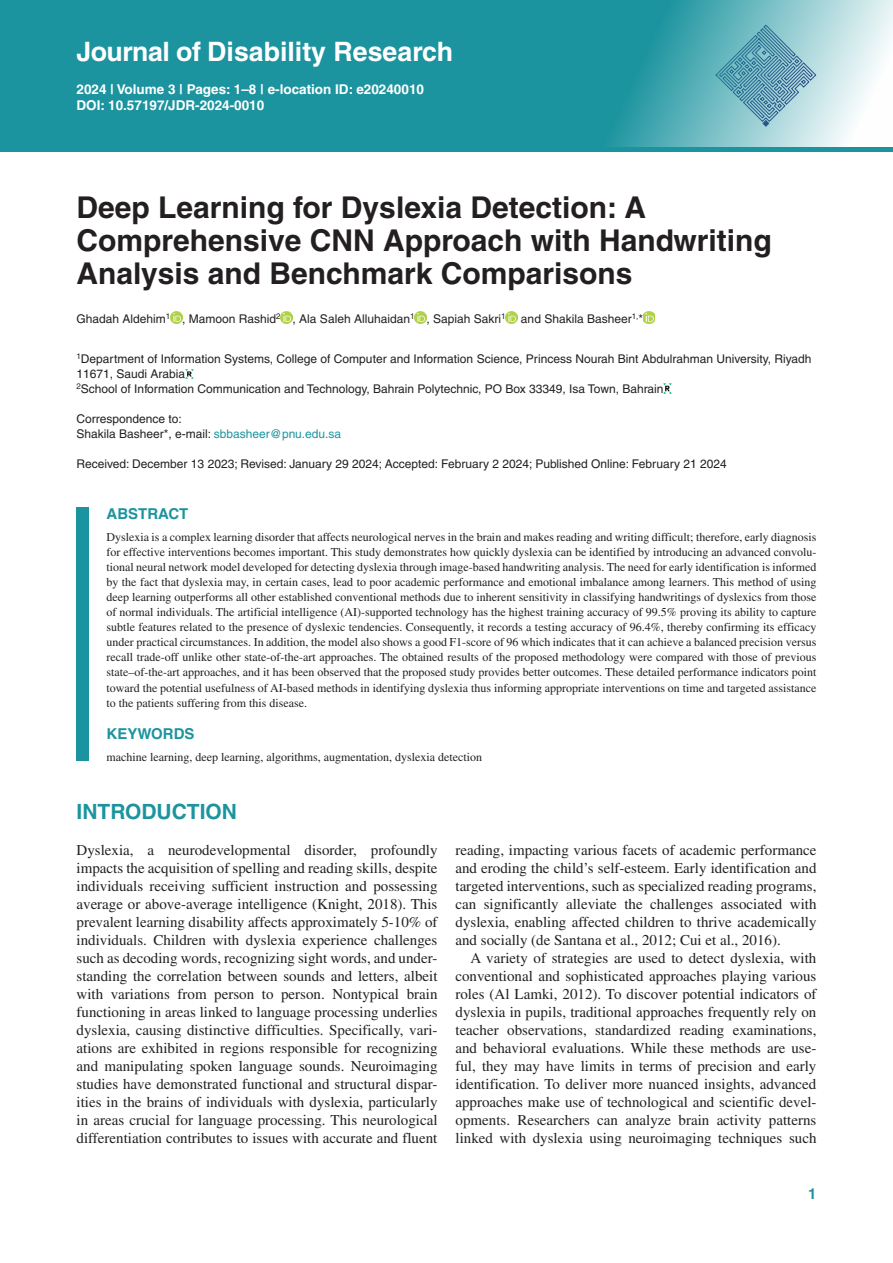
<style>
.page{position:relative;width:893px;height:1263px;background:#fff}
.page>*{position:absolute;margin:0;border:0;box-sizing:border-box;transform-origin:0 0}
.Article_Title{font:700 30px/33px "Helvetica";color:#231f20}
.t1{font:700 26.7px "Helvetica";color:#fff}
.Heading1_Intro{font:700 21px "Helvetica";color:#1c949f}
.Body{font:15px/18px "Times";color:#231f20;text-align:justify}
.BodyInd{font:15px/18px "Times";color:#231f20;text-align:justify}
.abstracthead{font:700 15px "Helvetica";color:#1c949f}
.keywordshead{font:700 15px "Helvetica";color:#1c949f}
.VersoRH{font:700 15px "Helvetica";color:#1c949f}
.t2{font:700 13.5px/16.5px "Helvetica";color:#fff}
.abstracttext{font:12px/15px "Times";color:#231f20;text-align:justify}
.aff1st{font:12px/15px "Helvetica";color:#231f20}
.history{font:12px "Helvetica";color:#231f20}
.aff2{font:12px "Helvetica";color:#231f20}
.Author_Name{font:12px "Helvetica";color:#231f20}
.keywordstext{font:12px "Times";color:#231f20}
.corresauthoraff{font:12px/15px "Helvetica";color:#231f20}
.s1{color:#1c949f}
</style>
<div class="page">
<svg style="left:0;top:0;width:893px;height:147px;background:#3ba2ac"></svg>
<div style="left:0;top:147px;width:893px;height:5px;background:#1c949f"></div>
<svg style="left:170px;top:311px;width:12px;height:12px"></svg>
<svg style="left:281px;top:311px;width:12px;height:12px"></svg>
<svg style="left:414px;top:311px;width:12px;height:12px"></svg>
<svg style="left:506px;top:311px;width:12px;height:12px"></svg>
<svg style="left:643px;top:311px;width:12px;height:12px"></svg>
<svg style="left:185px;top:369px;width:8px;height:10px"></svg>
<svg style="left:664px;top:383px;width:7px;height:10px"></svg>
<div style="left:76px;top:507px;width:12px;height:254px;background:#1c949f"></div>
<h2 class="t1" style="left:76px;top:35px;width:378px">Journal of Disability Research</h2>
<p class="t2" style="left:76px;top:80px;width:349px">2024 | Volume 3 | Pages: 1–8 | e-location ID: e20240010<br>DOI: 10.57197/JDR-2024-0010</p>
<p class="Article_Title" style="left:76px;top:191px;width:697px">Deep Learning for Dyslexia Detection: A<br>Comprehensive CNN Approach with Handwriting<br>Analysis and Benchmark Comparisons</p>
<p class="Author_Name" style="left:76px;top:312px;width:431px">Ghadah Aldehim<sup>1</sup> , Mamoon Rashid<sup>2</sup> , Ala Saleh Alluhaidan<sup>1</sup> , Sapiah Sakri<sup>1</sup></p>
<p class="Author_Name" style="left:521px;top:312px;width:124px">and Shakila Basheer<sup>1,</sup>*</p>
<p class="aff1st" style="left:76px;top:351px;width:736px"><sup>1</sup>Department of Information Systems, College of Computer and Information Science, Princess Nourah Bint Abdulrahman University, Riyadh<br>11671, Saudi Arabia</p>
<p class="aff2" style="left:76px;top:382px;width:589px"><sup>2</sup>School of Information Communication and Technology, Bahrain Polytechnic, PO Box 33349, Isa Town, Bahrain</p>
<p class="corresauthoraff" style="left:76px;top:411px;width:266px">Correspondence to:<br>Shakila Basheer*, e-mail: <span class="s1">sbbasheer@pnu.edu.sa</span></p>
<p class="history" style="left:76px;top:457px;width:652px">Received: December 13 2023; Revised: January 29 2024; Accepted: February 2 2024; Published Online: February 21 2024</p>
<p class="abstracthead" style="left:106px;top:504px;width:83px">ABSTRACT</p>
<p class="abstracttext" style="left:106px;top:530px;width:711px">Dyslexia is a complex learning disorder that affects neurological nerves in the brain and makes reading and writing difficult; therefore, early diagnosis for effective interventions becomes important. This study demonstrates how quickly dyslexia can be identified by introducing an advanced convolu&shy;tional neural network model developed for detecting dyslexia through image-based handwriting analysis. The need for early identification is informed by the fact that dyslexia may, in certain cases, lead to poor academic performance and emotional imbalance among learners. This method of using deep learning outperforms all other established conventional methods due to inherent sensitivity in classifying handwritings of dyslexics from those of normal individuals. The artificial intelligence (AI)-supported technology has the highest training accuracy of 99.5% proving its ability to capture subtle features related to the presence of dyslexic tendencies. Consequently, it records a testing accuracy of 96.4%, thereby confirming its efficacy under practical circumstances. In addition, the model also shows a good F1-score of 96 which indicates that it can achieve a balanced precision versus recall trade-off unlike other state-of-the-art approaches. The obtained results of the proposed methodology were compared with those of previous state–of-the-art approaches, and it has been observed that the proposed study provides better outcomes. These detailed performance indicators point toward the potential usefulness of AI-based methods in identifying dyslexia thus informing appropriate interventions on time and targeted assistance to the patients suffering from this disease.</p>
<p class="keywordshead" style="left:106px;top:724px;width:90px">KEYWORDS</p>
<p class="keywordstext" style="left:106px;top:750px;width:377px">machine learning, deep learning, algorithms, augmentation, dyslexia detection</p>
<p class="Heading1_Intro" style="left:76px;top:799px;width:162px">INTRODUCTION</p>
<p class="Body" style="left:76px;top:841px;width:362px">Dyslexia, a neurodevelopmental disorder, profoundly impacts the acquisition of spelling and reading skills, despite individuals receiving sufficient instruction and possessing average or above-average intelligence (Knight, 2018). This prevalent learning disability affects approximately 5-10% of individuals. Children with dyslexia experience challenges such as decoding words, recognizing sight words, and under&shy;standing the correlation between sounds and letters, albeit with variations from person to person. Nontypical brain functioning in areas linked to language processing underlies dyslexia, causing distinctive difficulties. Specifically, vari&shy;ations are exhibited in regions responsible for recognizing and manipulating spoken language sounds. Neuroimaging studies have demonstrated functional and structural dispar&shy;ities in the brains of individuals with dyslexia, particularly in areas crucial for language processing. This neurological differentiation contributes to issues with accurate and fluent</p>
<p class="Body" style="left:455px;top:841px;width:362px">reading, impacting various facets of academic performance and eroding the child’s self-esteem. Early identification and targeted interventions, such as specialized reading programs, can significantly alleviate the challenges associated with dyslexia, enabling affected children to thrive academically and socially (de Santana et al., 2012; Cui et al., 2016).</p>
<p class="BodyInd" style="left:455px;top:949px;width:362px;text-indent:15px">A variety of strategies are used to detect dyslexia, with conventional and sophisticated approaches playing various roles (Al Lamki, 2012). To discover potential indicators of dyslexia in pupils, traditional approaches frequently rely on teacher observations, standardized reading examinations, and behavioral evaluations. While these methods are use&shy;ful, they may have limits in terms of precision and early identification. To deliver more nuanced insights, advanced approaches make use of technological and scientific devel&shy;opments. Researchers can analyze brain activity patterns linked with dyslexia using neuroimaging techniques such</p>
<p class="VersoRH" style="left:808px;top:1184px;width:10px">1</p>
</div>
